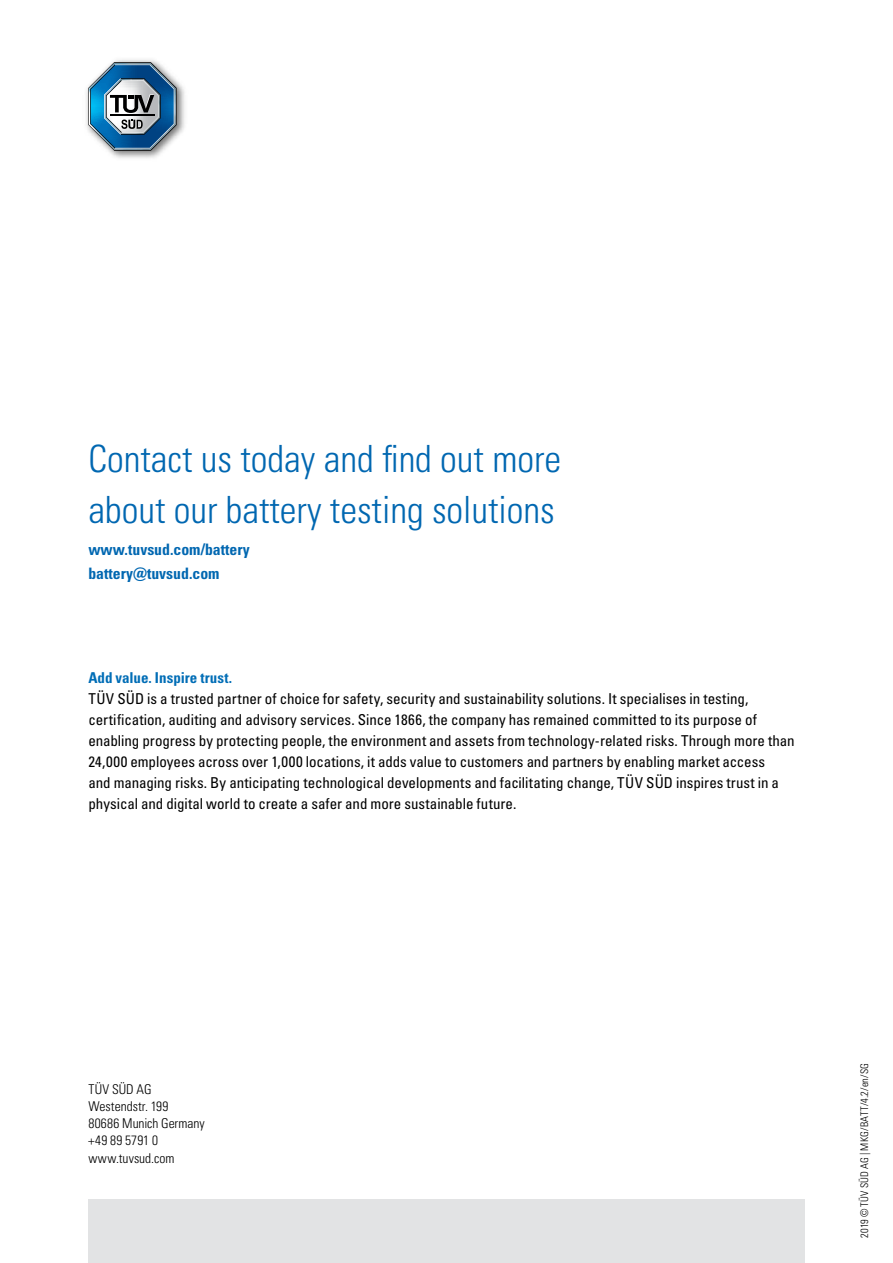
<style>
.page{position:relative;width:893px;height:1263px;background:#fff}
.page>*{position:absolute;margin:0;border:0;box-sizing:border-box;transform-origin:0 0}
.t1{font:37.5px/51px "Univers LTCYR 47 Light Cond";color:#0067b1}
.t2{font:15.75px/24px "Univers LTCYR 67 Bold Cond";color:#0067b1}
.t3{font:condensed 15px/21px "Univers LTCYR 57";color:#000}
.t4{font:15px "Univers LTCYR 67 Bold Cond";color:#006db6}
.t5{font:13.5px/17.2px "Univers LTCYR 47 Light Cond";letter-spacing:.005em;color:#000}
.t6{font:10.5px "Univers LTCYR 47 Light Cond";letter-spacing:.015em;color:#000}
</style>
<div class="page">
<img style="left:86px;top:59px;width:99px;height:99px">
<svg style="left:88px;top:62px;width:89px;height:89px"></svg>
<div style="left:88px;top:1200px;width:716px;height:63px;background:#e2e3e4"></div>
<h1 class="t1" style="left:88px;top:431px;width:474px">Contact us today and find out more about our battery testing solutions</h1>
<p class="t2" style="left:88px;top:537px;width:163px">www.tuvsud.com/battery battery@tuvsud.com</p>
<p class="t4" style="left:88px;top:669px;width:145px">Add value. Inspire trust.</p>
<p class="t3" style="left:88px;top:688px;width:708px">TÜV SÜD is a trusted partner of choice for safety, security and sustainability solutions. It specialises in testing, certification, auditing and advisory services. Since 1866, the company has remained committed to its purpose of enabling progress by protecting people, the environment and assets from technology-related risks. Through more than 24,000 employees across over 1,000 locations, it adds value to customers and partners by enabling market access<br>and managing risks. By anticipating technological developments and facilitating change, TÜV SÜD inspires trust in a physical and digital world to create a safer and more sustainable future.</p>
<p class="t5" style="left:88px;top:1079px;width:118px">TÜV SÜD AG<br>Westendstr. 199<br>80686 Munich Germany +49 89 5791 0 www.tuvsud.com</p>
<p class="t6" style="left:857px;top:1238px;width:177px;rotate:-90deg">2019 © TÜV SÜD AG | MKG/BATT/4.2/en/SG</p>
</div>
